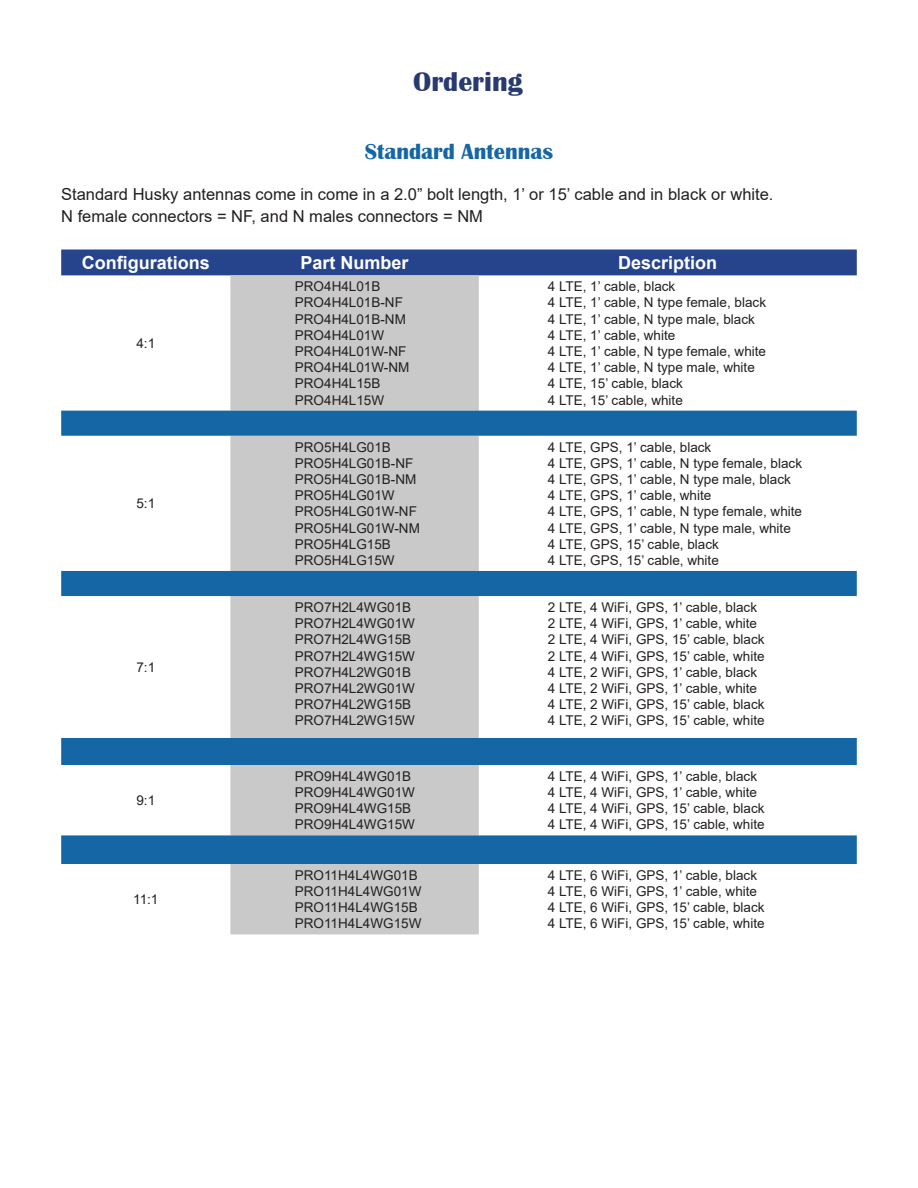
<style>
.page{position:relative;width:918px;height:1188px;background:#fff}
.page>*{position:absolute;margin:0;border:0;box-sizing:border-box;transform-origin:0 0}
.t1{font:700 27.9px "Britannic";color:#293a71}
.t2{font:700 22.5px "Britannic";color:#1566a4}
.t3{font:700 18px "Arial";color:#fff}
.t4{font:16.5px "Arial";color:#231f20}
.t5{font:13.5px "Arial";color:#231f20}
</style>
<div class="page">
<div style="left:61px;top:250px;width:796px;height:25px;background:#26448c"></div>
<div style="left:230px;top:275px;width:249px;height:659px;background:#cac9c9"></div>
<svg style="left:61px;top:411px;width:796px;height:453px"></svg>
<div style="left:230px;top:738px;width:249px;height:27px;background:#1566a4"></div>
<p class="t1" style="left:413px;top:66px;width:111px">Ordering</p>
<p class="t2" style="left:365px;top:139px;width:190px">Standard Antennas</p>
<p class="t4" style="left:61px;top:183px;width:714px">Standard Husky antennas come in come in a 2.0” bolt length, 1’ or 15’ cable and in black or white.</p>
<p class="t4" style="left:61px;top:205px;width:423px">N female connectors = NF, and N males connectors = NM</p>
<p class="t3" style="left:82px;top:250px;width:129px">Configurations</p>
<p class="t3" style="left:301px;top:250px;width:110px">Part Number</p>
<p class="t3" style="left:618px;top:250px;width:101px">Description</p>
<p class="t5" style="left:136px;top:334px;width:20px">4:1</p>
<p class="t5" style="left:136px;top:494px;width:20px">5:1</p>
<p class="t5" style="left:136px;top:658px;width:20px">7:1</p>
<p class="t5" style="left:136px;top:791px;width:20px">9:1</p>
<p class="t5" style="left:133px;top:890px;width:27px">11:1</p>
<p class="t5" style="left:295px;top:277px;width:87px">PRO4H4L01B</p>
<p class="t5" style="left:295px;top:293px;width:110px">PRO4H4L01B-NF</p>
<p class="t5" style="left:295px;top:310px;width:113px">PRO4H4L01B-NM</p>
<p class="t5" style="left:295px;top:326px;width:91px">PRO4H4L01W</p>
<p class="t5" style="left:295px;top:342px;width:113px">PRO4H4L01W-NF</p>
<p class="t5" style="left:295px;top:358px;width:116px">PRO4H4L01W-NM</p>
<p class="t5" style="left:295px;top:374px;width:87px">PRO4H4L15B</p>
<p class="t5" style="left:295px;top:391px;width:91px">PRO4H4L15W</p>
<p class="t5" style="left:295px;top:438px;width:98px">PRO5H4LG01B</p>
<p class="t5" style="left:295px;top:454px;width:120px">PRO5H4LG01B-NF</p>
<p class="t5" style="left:295px;top:470px;width:123px">PRO5H4LG01B-NM</p>
<p class="t5" style="left:295px;top:486px;width:101px">PRO5H4LG01W</p>
<p class="t5" style="left:295px;top:502px;width:124px">PRO5H4LG01W-NF</p>
<p class="t5" style="left:295px;top:519px;width:127px">PRO5H4LG01W-NM</p>
<p class="t5" style="left:295px;top:535px;width:98px">PRO5H4LG15B</p>
<p class="t5" style="left:295px;top:551px;width:101px">PRO5H4LG15W</p>
<p class="t5" style="left:295px;top:598px;width:118px">PRO7H2L4WG01B</p>
<p class="t5" style="left:295px;top:614px;width:122px">PRO7H2L4WG01W</p>
<p class="t5" style="left:295px;top:630px;width:118px">PRO7H2L4WG15B</p>
<p class="t5" style="left:295px;top:646px;width:122px">PRO7H2L4WG15W</p>
<p class="t5" style="left:295px;top:663px;width:118px">PRO7H4L2WG01B</p>
<p class="t5" style="left:295px;top:679px;width:122px">PRO7H4L2WG01W</p>
<p class="t5" style="left:295px;top:695px;width:118px">PRO7H4L2WG15B</p>
<p class="t5" style="left:295px;top:711px;width:122px">PRO7H4L2WG15W</p>
<p class="t5" style="left:295px;top:767px;width:118px">PRO9H4L4WG01B</p>
<p class="t5" style="left:295px;top:783px;width:122px">PRO9H4L4WG01W</p>
<p class="t5" style="left:295px;top:799px;width:118px">PRO9H4L4WG15B</p>
<p class="t5" style="left:295px;top:815px;width:122px">PRO9H4L4WG15W</p>
<p class="t5" style="left:295px;top:866px;width:124px">PRO11H4L4WG01B</p>
<p class="t5" style="left:295px;top:882px;width:128px">PRO11H4L4WG01W</p>
<p class="t5" style="left:295px;top:898px;width:124px">PRO11H4L4WG15B</p>
<p class="t5" style="left:295px;top:914px;width:128px">PRO11H4L4WG15W</p>
<p class="t5" style="left:548px;top:277px;width:129px">4 LTE, 1’ cable, black</p>
<p class="t5" style="left:548px;top:293px;width:220px">4 LTE, 1’ cable, N type female, black</p>
<p class="t5" style="left:548px;top:310px;width:209px">4 LTE, 1’ cable, N type male, black</p>
<p class="t5" style="left:548px;top:326px;width:129px">4 LTE, 1’ cable, white</p>
<p class="t5" style="left:548px;top:342px;width:220px">4 LTE, 1’ cable, N type female, white</p>
<p class="t5" style="left:548px;top:358px;width:209px">4 LTE, 1’ cable, N type male, white</p>
<p class="t5" style="left:548px;top:374px;width:137px">4 LTE, 15’ cable, black</p>
<p class="t5" style="left:548px;top:391px;width:137px">4 LTE, 15’ cable, white</p>
<p class="t5" style="left:548px;top:438px;width:165px">4 LTE, GPS, 1’ cable, black</p>
<p class="t5" style="left:548px;top:454px;width:256px">4 LTE, GPS, 1’ cable, N type female, black</p>
<p class="t5" style="left:548px;top:470px;width:245px">4 LTE, GPS, 1’ cable, N type male, black</p>
<p class="t5" style="left:548px;top:486px;width:165px">4 LTE, GPS, 1’ cable, white</p>
<p class="t5" style="left:548px;top:502px;width:256px">4 LTE, GPS, 1’ cable, N type female, white</p>
<p class="t5" style="left:548px;top:519px;width:245px">4 LTE, GPS, 1’ cable, N type male, white</p>
<p class="t5" style="left:548px;top:535px;width:173px">4 LTE, GPS, 15’ cable, black</p>
<p class="t5" style="left:548px;top:551px;width:173px">4 LTE, GPS, 15’ cable, white</p>
<p class="t5" style="left:548px;top:598px;width:211px">2 LTE, 4 WiFi, GPS, 1’ cable, black</p>
<p class="t5" style="left:548px;top:614px;width:211px">2 LTE, 4 WiFi, GPS, 1’ cable, white</p>
<p class="t5" style="left:548px;top:630px;width:218px">2 LTE, 4 WiFi, GPS, 15’ cable, black</p>
<p class="t5" style="left:548px;top:646px;width:218px">2 LTE, 4 WiFi, GPS, 15’ cable, white</p>
<p class="t5" style="left:548px;top:663px;width:211px">4 LTE, 2 WiFi, GPS, 1’ cable, black</p>
<p class="t5" style="left:548px;top:679px;width:211px">4 LTE, 2 WiFi, GPS, 1’ cable, white</p>
<p class="t5" style="left:548px;top:695px;width:218px">4 LTE, 2 WiFi, GPS, 15’ cable, black</p>
<p class="t5" style="left:548px;top:711px;width:218px">4 LTE, 2 WiFi, GPS, 15’ cable, white</p>
<p class="t5" style="left:548px;top:767px;width:211px">4 LTE, 4 WiFi, GPS, 1’ cable, black</p>
<p class="t5" style="left:548px;top:783px;width:211px">4 LTE, 4 WiFi, GPS, 1’ cable, white</p>
<p class="t5" style="left:548px;top:799px;width:218px">4 LTE, 4 WiFi, GPS, 15’ cable, black</p>
<p class="t5" style="left:548px;top:815px;width:218px">4 LTE, 4 WiFi, GPS, 15’ cable, white</p>
<p class="t5" style="left:548px;top:866px;width:211px">4 LTE, 6 WiFi, GPS, 1’ cable, black</p>
<p class="t5" style="left:548px;top:882px;width:211px">4 LTE, 6 WiFi, GPS, 1’ cable, white</p>
<p class="t5" style="left:548px;top:898px;width:218px">4 LTE, 6 WiFi, GPS, 15’ cable, black</p>
<p class="t5" style="left:548px;top:914px;width:218px">4 LTE, 6 WiFi, GPS, 15’ cable, white</p>
</div>
